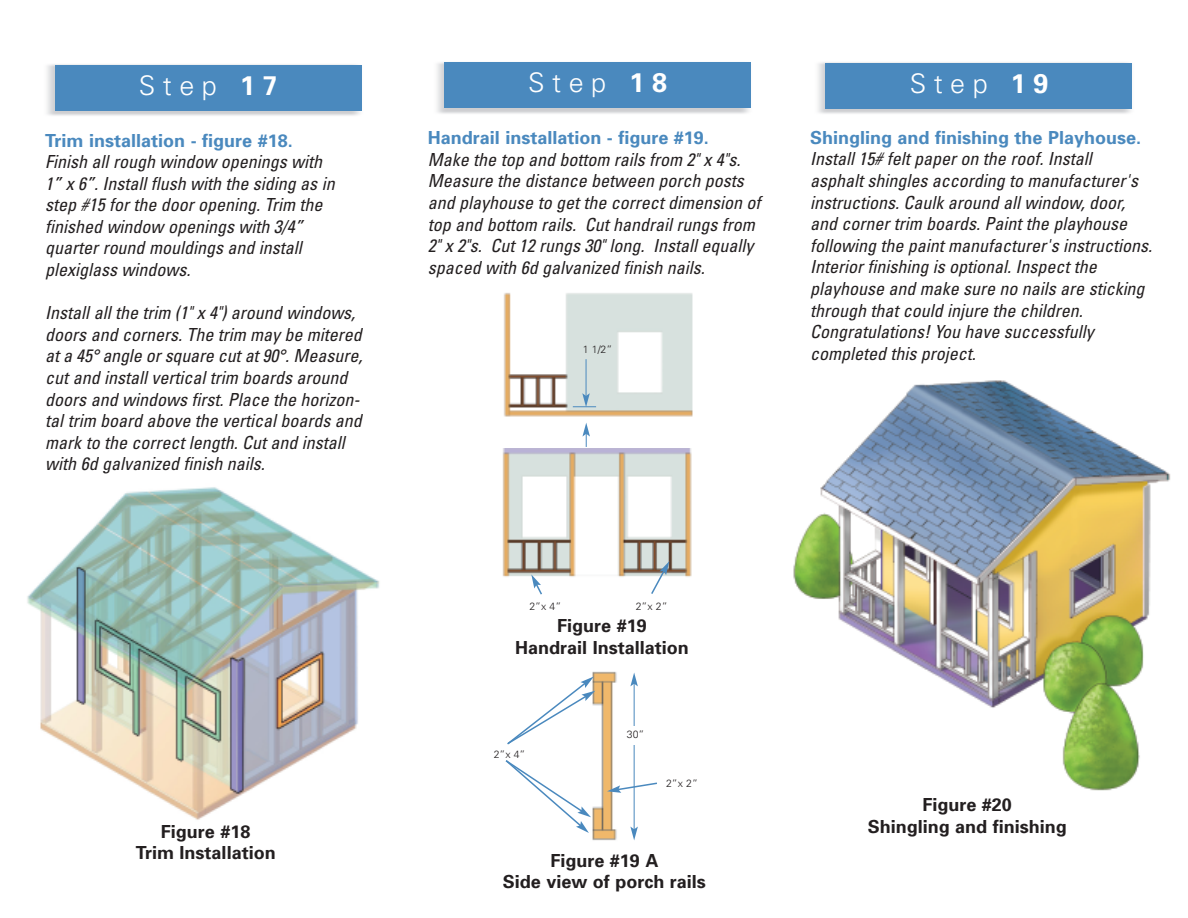
<style>
.page{position:relative;width:1188px;height:918px;background:#fff}
.page>*{position:absolute;margin:0;border:0;box-sizing:border-box;transform-origin:0 0}
.t1{font:300 27px "Univers";letter-spacing:.28em;color:#fff}
.t2{font:italic condensed 18px/21.6px "Univers";color:#231f20}
.t3{font:700 18px/21.6px "Univers";color:#231f20;text-align:center}
.t4{font:700 18px "Univers";color:#4a89be}
.t5{font:300 10.5px "Univers";color:#231f20}
.s1{font-weight:700}
</style>
<div class="page">
<div style="left:444px;top:62px;width:307px;height:46px;background:#4a89be"></div>
<img style="left:818px;top:62px;width:313px;height:52px">
<div style="left:826px;top:63px;width:306px;height:46px;background:#4a89be"></div>
<img style="left:793px;top:380px;width:378px;height:411px">
<img style="left:47px;top:64px;width:315px;height:52px">
<div style="left:55px;top:65px;width:307px;height:45px;background:#4a89be"></div>
<img style="left:27px;top:487px;width:353px;height:333px">
<img style="left:504px;top:292px;width:189px;height:125px">
<hr style="left:586px;top:359px;width:1px;height:37px;background:#4a89be">
<svg style="left:573px;top:393px;width:23px;height:14px"></svg>
<svg style="left:582px;top:423px;width:8px;height:24px"></svg>
<img style="left:502px;top:449px;width:190px;height:128px">
<svg style="left:531px;top:574px;width:12px;height:21px"></svg>
<svg style="left:650px;top:561px;width:19px;height:33px"></svg>
<img style="left:592px;top:671px;width:42px;height:170px">
<svg style="left:507px;top:677px;width:88px;height:69px"></svg>
<svg style="left:505px;top:760px;width:86px;height:73px"></svg>
<hr style="left:634px;top:684px;width:1px;height:145px;background:#4a89be">
<svg style="left:630px;top:827px;width:8px;height:13px"></svg>
<svg style="left:630px;top:673px;width:8px;height:13px"></svg>
<svg style="left:607px;top:782px;width:50px;height:11px"></svg>
<div style="left:616px;top:726px;width:40px;height:18px;background:#fff"></div>
<h1 class="t1" style="left:139px;top:75px;width:140px">Step <span class="s1">17</span></h1>
<p class="t4" style="left:45px;top:134px;width:249px">Trim installation - figure #18.</p>
<p class="t2" style="left:45px;top:152px;width:291px">Finish all rough window openings with 1” x 6”. Install flush with the siding as in step #15 for the door opening. Trim the finished window openings with 3/4” quarter round mouldings and install plexiglass windows.</p>
<p class="t2" style="left:45px;top:304px;width:319px">Install all the trim (1" x 4") around windows, doors and corners. The trim may be mitered at a 45° angle or square cut at 90°. Measure, cut and install vertical trim boards around doors and windows first. Place the horizon&shy;tal trim board above the vertical boards and mark to the correct length. Cut and install with 6d galvanized finish nails.</p>
<p class="t3" style="left:136px;top:822px;width:141px">Figure #18<br>Trim Installation</p>
<h1 class="t1" style="left:528px;top:73px;width:140px">Step <span class="s1">18</span></h1>
<h1 class="t1" style="left:910px;top:73px;width:140px">Step <span class="s1">19</span></h1>
<p class="t4" style="left:810px;top:131px;width:332px">Shingling and finishing the Playhouse.</p>
<p class="t2" style="left:810px;top:150px;width:343px">Install 15# felt paper on the roof. Install<br>asphalt shingles according to manufacturer's instructions. Caulk around all window, door, and corner trim boards. Paint the playhouse following the paint manufacturer's instructions.<br>Interior finishing is optional. Inspect the playhouse and make sure no nails are sticking through that could injure the children.<br>Congratulations! You have successfully completed this project.</p>
<p class="t4" style="left:428px;top:131px;width:283px">Handrail installation - figure #19.</p>
<p class="t2" style="left:428px;top:150px;width:334px">Make the top and bottom rails from 2" x 4"s.<br>Measure the distance between porch posts and playhouse to get the correct dimension of top and bottom rails. Cut handrail rungs from 2" x 2"s. Cut 12 rungs 30" long. Install equally spaced with 6d galvanized finish nails.</p>
<p class="t5" style="left:583px;top:345px;width:31px">1 1/2”</p>
<p class="t5" style="left:529px;top:603px;width:33px">2”x 4”</p>
<p class="t5" style="left:636px;top:602px;width:33px">2”x 2”</p>
<p class="t3" style="left:515px;top:617px;width:175px">Figure #19<br>Handrail Installation</p>
<p class="t5" style="left:494px;top:751px;width:33px">2”x 4”</p>
<p class="t5" style="left:627px;top:730px;width:19px">30”</p>
<p class="t5" style="left:666px;top:780px;width:33px">2”x 2”</p>
<p class="t3" style="left:503px;top:851px;width:205px">Figure #19 A<br>Side view of porch rails</p>
<p class="t3" style="left:868px;top:796px;width:200px">Figure #20<br>Shingling and finishing</p>
</div>
